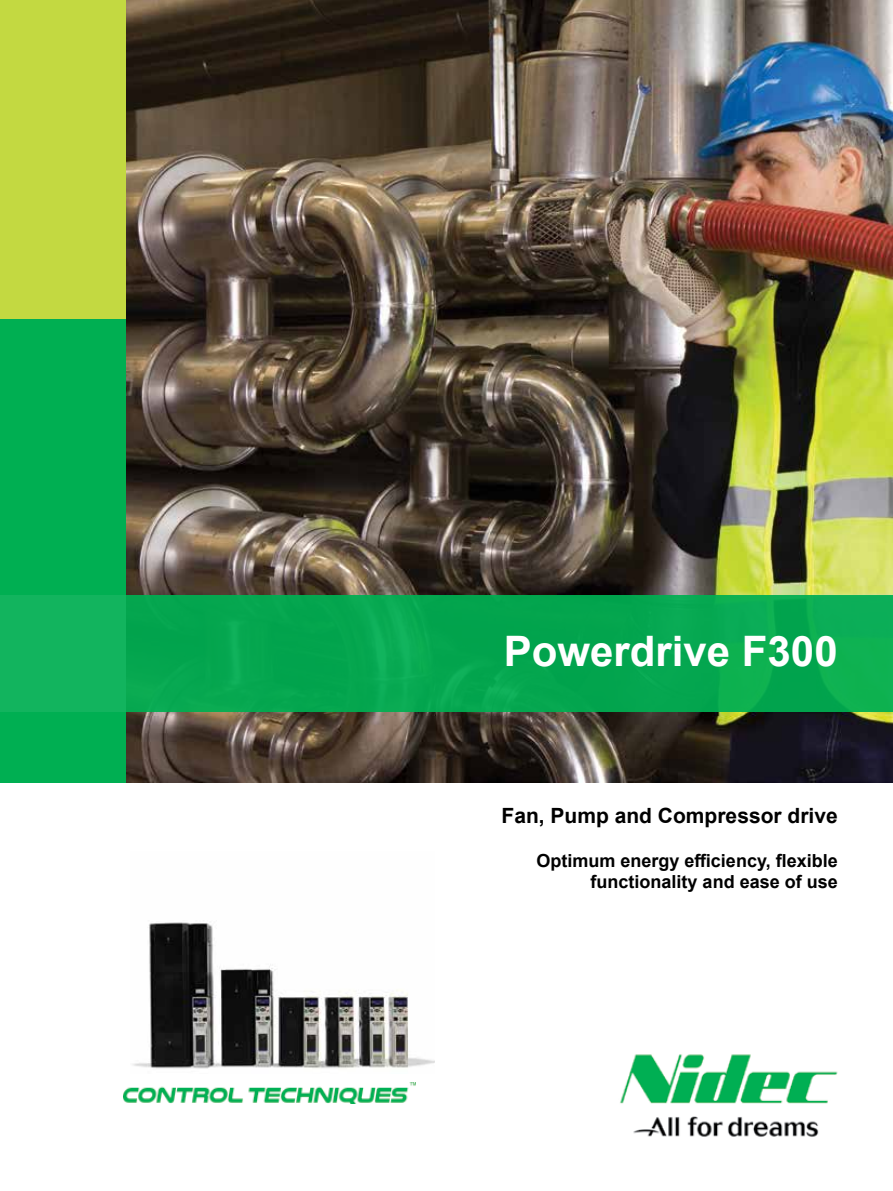
<style>
.page{position:relative;width:893px;height:1191px;background:#fff}
.page>*{position:absolute;margin:0;border:0;box-sizing:border-box;transform-origin:0 0}
.t1{font:700 42px "Arial";color:#fff}
.t2{font:700 21px "Arial";color:#000}
.t3{font:700 18px/21.6px "Arial";color:#000;text-align:right}
</style>
<div class="page">
<img style="left:123px;top:1082px;width:293px;height:21px">
<img style="left:620px;top:1054px;width:218px;height:83px">
<img style="left:125px;top:0;width:768px;height:782px">
<div style="left:0;top:0;width:125px;height:726px;background:#c3d941"></div>
<div style="left:0;top:319px;width:125px;height:463px;background:#00af52"></div>
<div style="left:0;top:595px;width:893px;height:117px;background:linear-gradient(to right,#0aac56,#05a74d)"></div>
<img style="left:132px;top:922px;width:302px;height:147px">
<h1 class="t1" style="left:504px;top:622px;width:335px">Powerdrive F300</h1>
<p class="t2" style="left:502px;top:801px;width:338px">Fan, Pump and Compressor drive</p>
<p class="t3" style="left:536px;top:849px;width:303px">Optimum energy efficiency, flexible functionality and ease of use</p>
</div>
